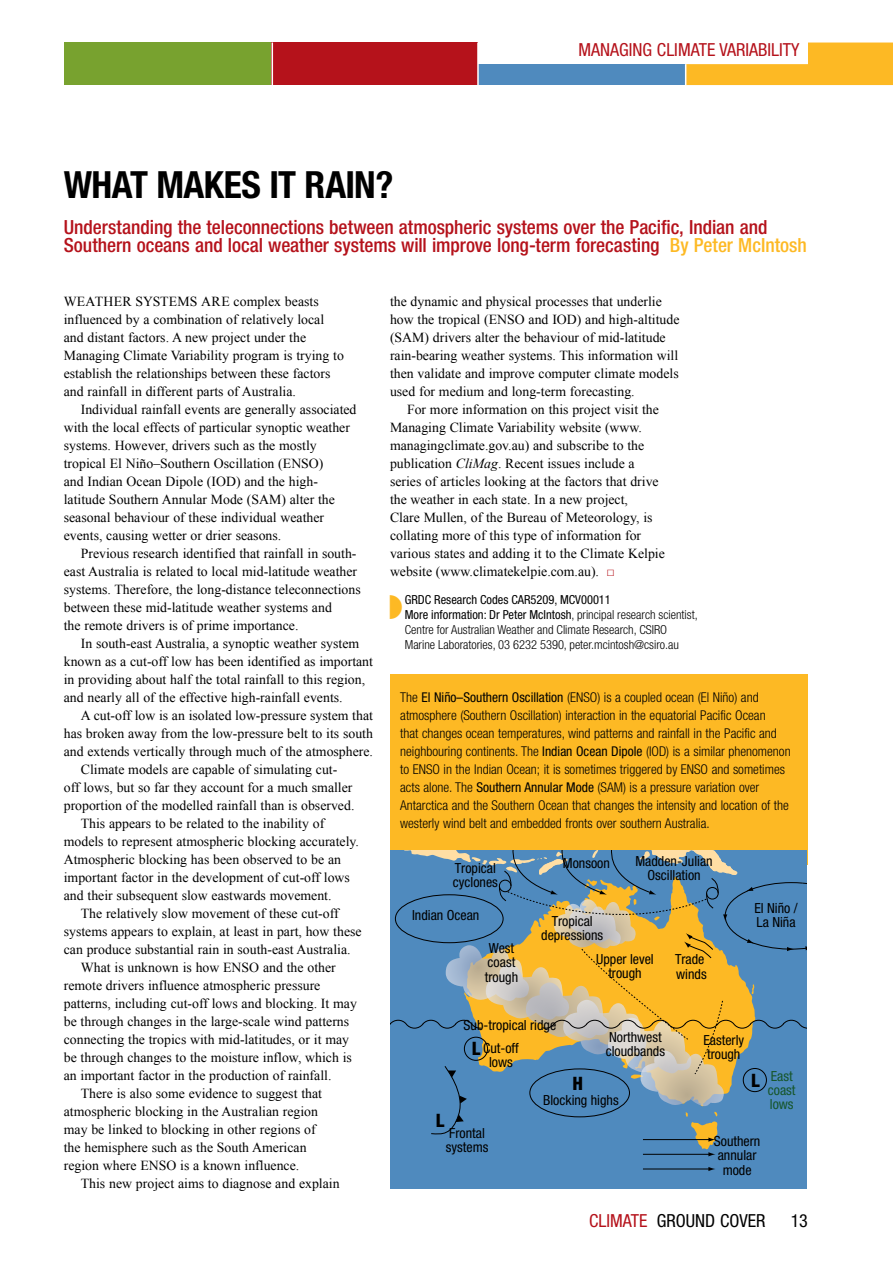
<style>
.page{position:relative;width:893px;height:1263px;background:#fff}
.page>*{position:absolute;margin:0;border:0;box-sizing:border-box;transform-origin:0 0}
.t1{font:700 condensed 37.5px "Helvetica Neue";letter-spacing:-.015em;color:#000}
.t2{font:500 condensed 19.5px/18px "Helvetica Neue";letter-spacing:-.005em;color:#b5121b}
.t3{font:800 condensed 18.45px "Helvetica Neue";color:#000}
.t4{font:condensed 18px "Helvetica Neue";color:#b5121b}
.t5{font:condensed 18px "Helvetica Neue";color:#000}
.t6{font:condensed 13.95px/14.2px "Helvetica Neue";color:#000}
.t7{font:condensed 13.95px/14.2px "Helvetica Neue";color:#16562b}
.t8{font:13.8px/18px "Times New Roman";color:#000}
.t9{font:300 condensed 13.5px/18px "Helvetica Neue";color:#000}
.t10{font:300 condensed 12.45px/15px "Helvetica Neue";color:#000}
.s1{color:#fdb924}
.s2{font-style:italic}
.s3{color:#b5121b}
.s4{font-weight:400}
</style>
<div class="page">
<div style="left:390px;top:675px;width:418px;height:190px;background:#fdb924"></div>
<div style="left:390px;top:850px;width:417px;height:338px;background:#4f8abe"></div>
<hr style="left:643px;top:1168px;width:67px;height:1px;background:#000">
<svg style="left:708px;top:1167px;width:7px;height:4px"></svg>
<svg style="left:390px;top:850px;width:417px;height:306px"></svg>
<div style="left:64px;top:43px;width:208px;height:42px;background:#78a22f"></div>
<div style="left:272px;top:43px;width:207px;height:42px;background:#b5121b"></div>
<div style="left:478px;top:64px;width:208px;height:21px;background:#4f8abe"></div>
<div style="left:685px;top:43px;width:208px;height:42px;background:#fdb924"></div>
<hr style="left:272px;top:43px;width:1px;height:42px;background:#fff">
<div style="left:478px;top:43px;width:330px;height:21px;background:#fff"></div>
<hr style="left:477px;top:43px;width:2px;height:42px;background:#fff">
<h3 class="t4" style="left:578px;top:39px;width:10px">managing</h3>
<h3 class="t4" style="left:657px;top:39px;width:72px">climate varia</h3>
<h3 class="t4" style="left:758px;top:39px;width:43px">bility</h3>
<h1 class="t1" style="left:64px;top:162px;width:331px">WHAT MAKES IT RAIN?</h1>
<h2 class="t2" style="left:64px;top:218px;width:744px">Understanding the teleconnections between atmospheric systems over the Pacific, Indian and<br>Southern oceans and local weather systems will improve long-term forecasting <span class="s1">By Peter McIntosh</span></h2>
<p class="t8" style="left:64px;top:292px;width:282px">Weather systems are complex beasts influenced by a combination of relatively local and distant factors. A new project under the Managing Climate Variability program is trying to establish the relationships between these factors and rainfall in different parts of Australia.</p>
<p class="t8" style="left:64px;top:400px;width:294px;text-indent:17px">Individual rainfall events are generally associated with the local effects of particular synoptic weather systems. However, drivers such as the mostly tropical El Niño–Southern Oscillation (ENSO)<br>and Indian Ocean Dipole (IOD) and the high&shy;latitude Southern Annular Mode (SAM</p>
<p class="t8" style="left:64px;top:490px;width:273px;text-indent:218px">) alter the seasonal behaviour of these individual weather events, causing wetter or drier seasons.</p>
<p class="t8" style="left:64px;top:544px;width:299px;text-indent:17px">Previous research identified that rainfall in south&shy;east Australia is related to local mid-latitude weather systems. Therefore, the long-distance teleconnections between these mid-latitude weather systems and<br>the remote drivers is of prime importance.</p>
<p class="t8" style="left:64px;top:634px;width:311px;text-indent:17px">In south-east Australia, a synoptic weather system known as a cut-off low has been identified as important in providing about half the total rainfall to this region, and nearly all of the effective high-rainfall events.</p>
<p class="t8" style="left:81px;top:706px;width:294px">A cut-off low is an isolated low-pressure system that</p>
<p class="t8" style="left:64px;top:724px;width:311px">has broken away from the low-pressure belt to its south</p>
<p class="t8" style="left:64px;top:742px;width:311px">and extends vertically through much of the atmosphere.</p>
<p class="t8" style="left:81px;top:760px;width:258px">Climate models are capable of simulating cut-</p>
<p class="t8" style="left:64px;top:778px;width:290px">off lows, but so far they account for a much smaller</p>
<p class="t8" style="left:64px;top:796px;width:292px">proportion of the modelled rainfall than is observed.</p>
<p class="t8" style="left:81px;top:814px;width:245px">This appears to be related to the inability of</p>
<p class="t8" style="left:64px;top:832px;width:297px">models to represent atmospheric blocking accurately.</p>
<p class="t8" style="left:64px;top:850px;width:279px">Atmospheric blocking has been observed to be an</p>
<p class="t8" style="left:64px;top:868px;width:288px">important factor in the development of cut-off lows</p>
<p class="t8" style="left:64px;top:886px;width:269px">and their subsequent slow eastwards movement.</p>
<p class="t8" style="left:81px;top:904px;width:259px">The relatively slow movement of these cut-off</p>
<p class="t8" style="left:64px;top:922px;width:299px">systems appears to explain, at least in part, how these</p>
<p class="t8" style="left:64px;top:940px;width:288px">can produce substantial rain in south-east Australia.</p>
<p class="t8" style="left:81px;top:958px;width:257px">What is unknown is how ENSO and the other</p>
<p class="t8" style="left:64px;top:976px;width:258px">remote drivers influence atmospheric pressure</p>
<p class="t8" style="left:64px;top:994px;width:295px">patterns, including cut-off lows and blocking. It may</p>
<p class="t8" style="left:64px;top:1012px;width:287px">be through changes in the large-scale wind patterns</p>
<p class="t8" style="left:64px;top:1030px;width:287px">connecting the tropics with mid-latitudes, or it may</p>
<p class="t8" style="left:64px;top:1048px;width:290px">be through changes to the moisture inflow, which is</p>
<p class="t8" style="left:64px;top:1066px;width:269px">an important factor in the production of rainfall.</p>
<p class="t8" style="left:81px;top:1084px;width:243px">There is also some evidence to suggest that</p>
<p class="t8" style="left:64px;top:1102px;width:256px">atmospheric blocking in the Australian region</p>
<p class="t8" style="left:64px;top:1120px;width:253px">may be linked to blocking in other regions of</p>
<p class="t8" style="left:64px;top:1138px;width:244px">the hemisphere such as the South American</p>
<p class="t8" style="left:64px;top:1156px;width:237px">region where ENSO is a known influence.</p>
<p class="t8" style="left:81px;top:1174px;width:260px">This new project aims to diagnose and explain</p>
<p class="t8" style="left:390px;top:292px;width:291px">the dynamic and physical processes that underlie how the tropical (ENSO and IOD) and high-altitude (SAM</p>
<p class="t8" style="left:390px;top:328px;width:290px;text-indent:34px">) drivers alter the behaviour of mid-latitude rain-bearing weather systems. This information will then validate and improve computer climate models used for medium and long-term forecasting.</p>
<p class="t8" style="left:390px;top:400px;width:276px;text-indent:17px">For more information on this project visit the Managing Climate Variability website (www. managingclimate.gov.au) and subscribe to the publication <span class="s2">CliMag</span>. Recent issues include a series of articles looking at the factors that drive the weather in each state. In a new project,<br>Clare Mullen, of the Bureau of Meteorology, is collating more of this type of information for various states and adding it to the Climate Kelpie website (www.climatekelpie.com.au). <span class="s3">□</span></p>
<p class="t10" style="left:405px;top:592px;width:294px"><span class="s4">GRDC Research Codes CAR5209, MCV00011<br>More information: Dr Peter McIntosh</span>, principal research scientist, Centre for Australian Weather and Climate Research, CSIRO Marine Laboratories, 03 6232 5390, peter.mcintosh@csiro.au</p>
<p class="t9" style="left:400px;top:688px;width:392px">The <span class="s4">El Niño–Southern Oscillation</span> (ENSO) is a coupled ocean (El Niño) and atmosphere (Southern Oscillation) interaction in the equatorial Pacific Ocean<br>that changes ocean temperatures, wind patterns and rainfall in the Pacific and neighbouring continents. The <span class="s4">Indian Ocean Dipole</span> (IOD) is a similar phenomenon to ENSO in the Indian Ocean; it is sometimes triggered by ENSO and sometimes acts alone. The <span class="s4">Southern Annular Mode</span> (SAM) is a pressure variation over Antarctica and the Southern Ocean that changes the intensity and location of the westerly wind belt and embedded fronts over southern Australia.</p>
<p class="t6" style="left:453px;top:860px;width:46px">Tropical cyclones</p>
<p class="t6" style="left:563px;top:856px;width:49px">Monsoon</p>
<p class="t6" style="left:635px;top:854px;width:79px;text-align:center">Madden-Julian<br>Oscillation</p>
<p class="t6" style="left:754px;top:901px;width:45px">El Niño /<br>La Niña</p>
<p class="t6" style="left:412px;top:908px;width:69px">Indian Ocean</p>
<p class="t6" style="left:541px;top:914px;width:64px;text-align:center">Tropical depressions</p>
<p class="t6" style="left:485px;top:941px;width:35px">West coast trough</p>
<p class="t6" style="left:596px;top:951px;width:59px;text-align:center">Upper level trough</p>
<p class="t6" style="left:675px;top:952px;width:33px">Trade winds</p>
<p class="t6" style="left:464px;top:1018px;width:94px">Sub-tropical ridge</p>
<h3 class="t3" style="left:472px;top:1037px;width:10px">L</h3>
<p class="t6" style="left:483px;top:1041px;width:37px;text-align:center">Cut-off lows</p>
<h3 class="t3" style="left:572px;top:1072px;width:12px">H</h3>
<p class="t6" style="left:606px;top:1029px;width:61px">Northwest cloudbands</p>
<h3 class="t3" style="left:436px;top:1109px;width:10px">L</h3>
<p class="t6" style="left:446px;top:1126px;width:44px">Frontal systems</p>
<p class="t6" style="left:543px;top:1093px;width:77px">Blocking highs</p>
<p class="t6" style="left:703px;top:1033px;width:42px">Easterly trough</p>
<h3 class="t3" style="left:751px;top:1068px;width:10px">L</h3>
<p class="t7" style="left:768px;top:1068px;width:29px">East coast lows</p>
<p class="t6" style="left:714px;top:1134px;width:48px;text-align:center">Southern annular mode</p>
<h3 class="t5" style="left:589px;top:1210px;width:141px"><span class="s3">climate</span> ground cover</h3>
<h3 class="t5" style="left:791px;top:1210px;width:19px">13</h3>
</div>
